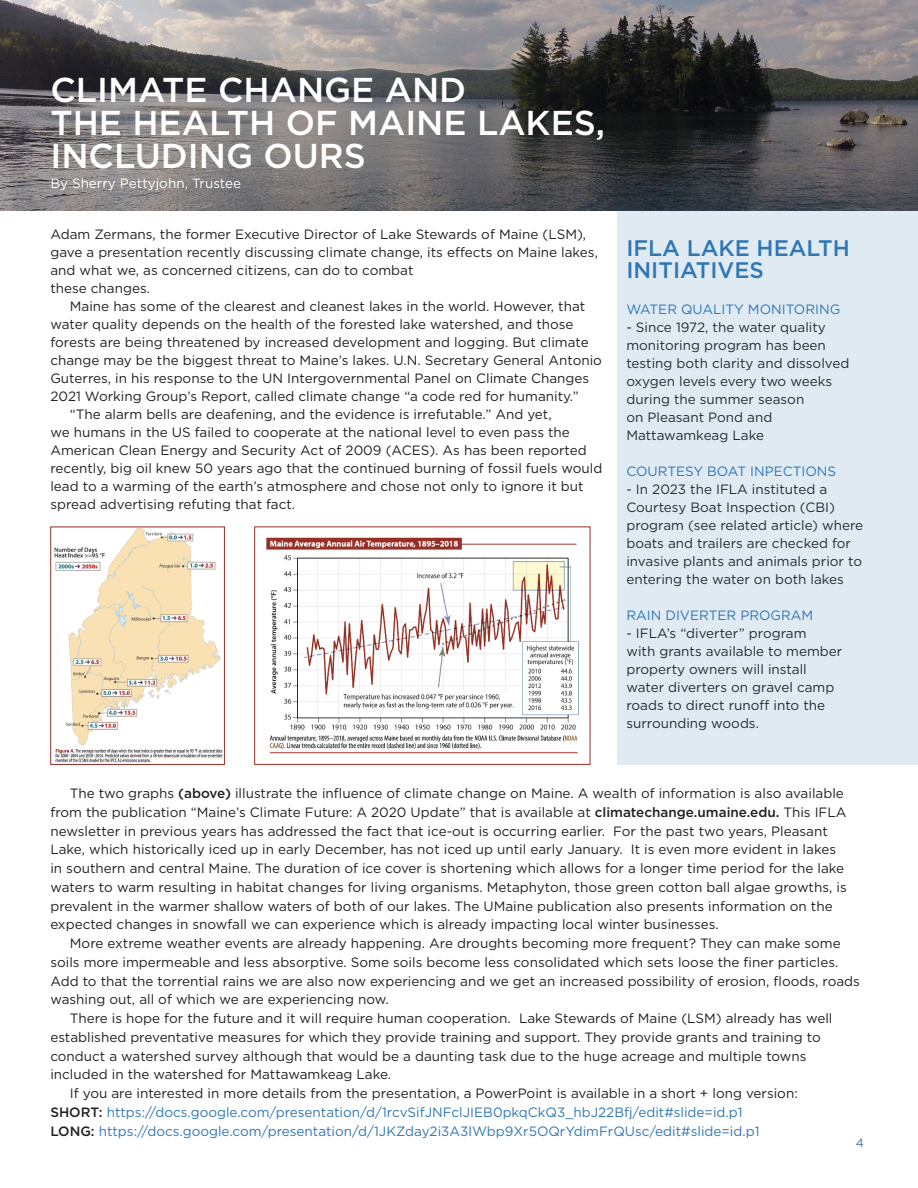
<style>
.page{position:relative;width:918px;height:1188px;background:#fff}
.page>*{position:absolute;margin:0;border:0;box-sizing:border-box;transform-origin:0 0}
.t1{font:500 34.5px/33px "Gotham";color:#fff}
.t2{font:500 22.5px/22.5px "Gotham";color:#3177b4}
.t3{font:13.5px/18px "Gotham";color:#231f20}
.t4{font:13.5px/18.8px "Gotham";color:#3177b4}
.t5{font:13.5px "Gotham";color:#fff}
.t6{font:12px "Gotham";color:#3177b4}
.s1{font-weight:500}
.s2{color:#231f20}
.s3{font-weight:500;color:#231f20}
</style>
<div class="page">
<img style="left:0;top:0;width:918px;height:211px">
<img style="left:266px;top:537px;width:313px;height:217px">
<div style="left:254px;top:526px;width:336px;height:239px;border:1px solid #972f28"></div>
<img style="left:54px;top:529px;width:169px;height:234px">
<div style="left:50px;top:527px;width:175px;height:238px;border:1px solid #972f28"></div>
<div style="left:617px;top:211px;width:301px;height:554px;background:#e0eaf3"></div>
<p class="t1" style="left:50px;top:73px;width:556px">CLIMATE CHANGE AND<br>THE HEALTH OF MAINE LAKES,<br>INCLUDING OURS</p>
<p class="t5" style="left:50px;top:175px;width:192px">By Sherry Pettyjohn, Trustee</p>
<p class="t3" style="left:50px;top:225px;width:549px">Adam Zermans, the former Executive Director of Lake Stewards of Maine (LSM), gave a presentation recently discussing climate change, its effects on Maine lakes, and what we, as concerned citizens, can do to combat<br>these changes.</p>
<p class="t3" style="left:50px;top:297px;width:553px;text-indent:20px">Maine has some of the clearest and cleanest lakes in the world. However, that water quality depends on the health of the forested lake watershed, and those forests are being threatened by increased development and logging. But climate change may be the biggest threat to Maine’s lakes. U.N. Secretary General Antonio Guterres, in his response to the UN Intergovernmental Panel on Climate Changes 2021 Working Group’s Report, called climate change “a code red for humanity.”</p>
<p class="t3" style="left:50px;top:405px;width:553px;text-indent:20px">“The alarm bells are deafening, and the evidence is irrefutable.” And yet,<br>we humans in the US failed to cooperate at the national level to even pass the American Clean Energy and Security Act of 2009 (ACES). As has been reported recently, big oil knew 50 years ago that the continued burning of fossil fuels would lead to a warming of the earth’s atmosphere and chose not only to ignore it but spread advertising refuting that fact.</p>
<p class="t2" style="left:626px;top:236px;width:225px">IFLA LAKE HEALTH<br>INITIATIVES</p>
<p class="t4" style="left:626px;top:300px;width:215px">WATER QUALITY MONITORING</p>
<p class="t3" style="left:626px;top:318px;width:224px">- Since 1972, the water quality monitoring program has been testing both clarity and dissolved oxygen levels every two weeks during the summer season<br>on Pleasant Pond and<br>Mattawamkeag Lake</p>
<p class="t4" style="left:626px;top:462px;width:211px">COURTESY BOAT INPECTIONS</p>
<p class="t3" style="left:626px;top:480px;width:238px">- In 2023 the IFLA instituted a Courtesy Boat Inspection (CBI) program (see related article) where boats and trailers are checked for invasive plants and animals prior to entering the water on both lakes</p>
<p class="t4" style="left:626px;top:606px;width:188px">RAIN DIVERTER PROGRAM</p>
<p class="t3" style="left:626px;top:624px;width:217px">- IFLA’s “diverter” program<br>with grants available to member property owners will install water diverters on gravel camp roads to direct runoff into the surrounding woods.</p>
<p class="t3" style="left:50px;top:784px;width:798px;line-height:18.8px;text-indent:20px">The two graphs <span class="s1">(above)</span> illustrate the influence of climate change on Maine. A wealth of information is also available from the publication “Maine’s Climate Future: A 2020 Update” that is available at <span class="s1">climatechange.umaine.edu.</span> This IFLA newsletter in previous years has addressed the fact that ice-out is occurring earlier. For the past two years, Pleasant Lake, which historically iced up in early December, has not iced up until early January. It is even more evident in lakes in southern and central Maine. The duration of ice cover is shortening which allows for a longer time period for the lake waters to warm resulting in habitat changes for living organisms. Metaphyton, those green cotton ball algae growths, is prevalent in the warmer shallow waters of both of our lakes. The UMaine publication also presents information on the expected changes in snowfall we can experience which is already impacting local winter businesses.</p>
<p class="t3" style="left:50px;top:934px;width:811px;line-height:18.8px;text-indent:20px">More extreme weather events are already happening. Are droughts becoming more frequent? They can make some soils more impermeable and less absorptive. Some soils become less consolidated which sets loose the finer particles.<br>Add to that the torrential rains we are also now experiencing and we get an increased possibility of erosion, floods, roads washing out, all of which we are experiencing now.</p>
<p class="t3" style="left:50px;top:1009px;width:784px;line-height:18.8px;text-indent:20px">There is hope for the future and it will require human cooperation. Lake Stewards of Maine (LSM) already has well established preventative measures for which they provide training and support. They provide grants and training to conduct a watershed survey although that would be a daunting task due to the huge acreage and multiple towns included in the watershed for Mattawamkeag Lake.</p>
<p class="t4" style="left:50px;top:1084px;width:749px;text-indent:20px"><span class="s2">If you are interested in more details from the presentation, a PowerPoint is available in a short + long version:<br></span><span class="s3">SHORT:</span> https://docs.google.com/presentation/d/1rcvSifJNFclJIEB0pkqCkQ3_hbJ22Bfj/edit#slide=id.p1<br><span class="s3">LONG:</span> https://docs.google.com/presentation/d/1JKZday2i3A3lWbp9Xr5OQrYdimFrQUsc/edit#slide=id.p1</p>
<p class="t6" style="left:856px;top:1135px;width:10px">4</p>
</div>
